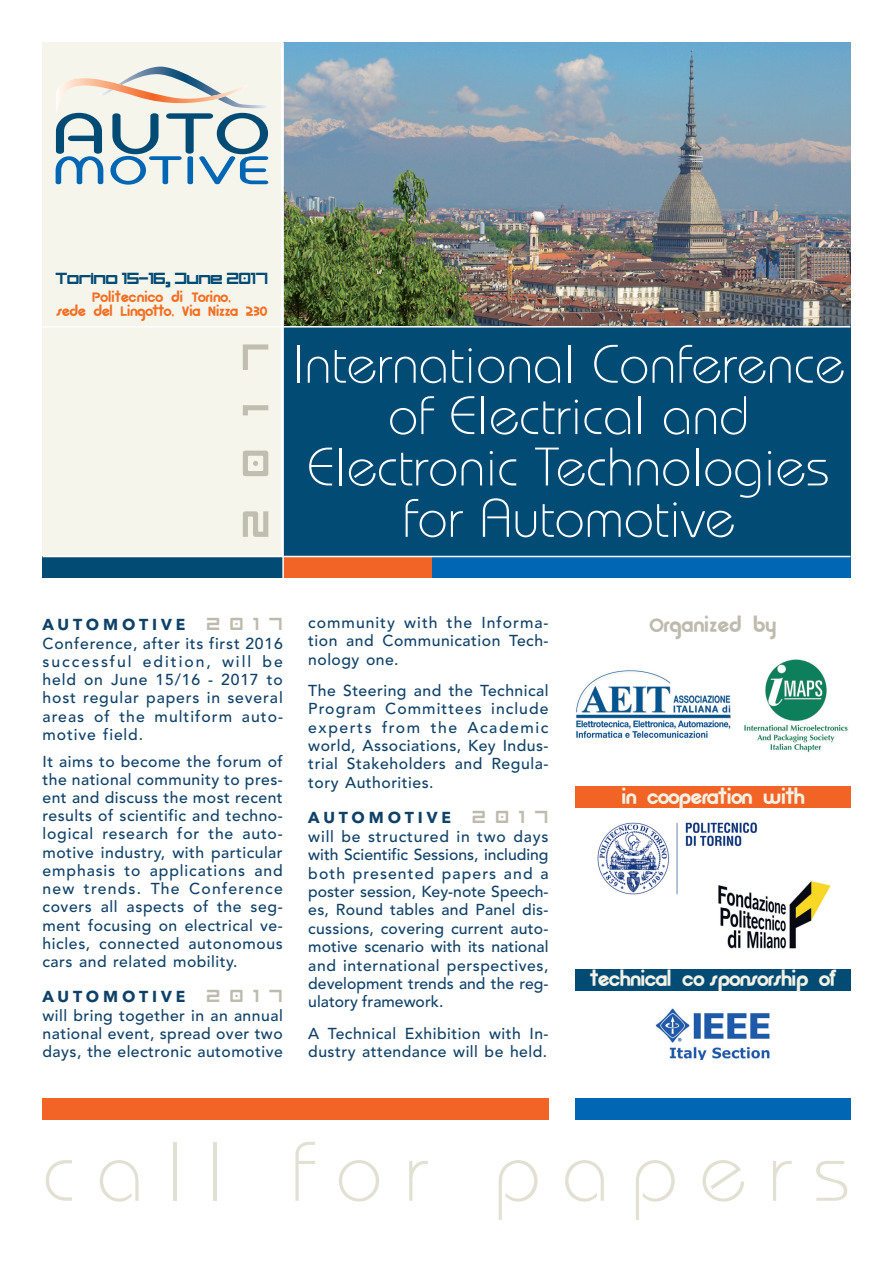
<style>
.page{position:relative;width:893px;height:1263px;background:#fff}
.page>*{position:absolute;margin:0;border:0;box-sizing:border-box;transform-origin:0 0}
.t1{font:300 84px "Brie";letter-spacing:.26em;color:#e1e0d3}
.t2{font:300 54px/51.3px "Brie";color:#fff;text-align:center}
.t3{font:39px "Linesquare Rounded Extended";letter-spacing:.25em;color:#bebbae}
.t4{font:36px "Linesquare Rounded Extended";letter-spacing:-.015em;color:#014b75}
.t5{font:27px "Gordon";letter-spacing:-.015em;color:#f4f2e5}
.t6{font:27px "Gordon";color:#bebbae}
.t7{font:18.75px/13.5px "Gordon";letter-spacing:-.015em;color:#f36e21;text-align:center}
.t8{font:500 15.75px/18.3px "Avenir";letter-spacing:.03em;color:#0e4168;text-align:justify}
.t9{font:700 15.75px "Avenir Next";letter-spacing:.25em;color:#0e4168}
</style>
<div class="page">
<img style="left:284px;top:43px;width:566px;height:283px">
<div style="left:43px;top:43px;width:238px;height:520px;background:#f6f5eb"></div>
<div style="left:283px;top:326px;width:567px;height:238px;background:#014b75"></div>
<svg style="left:55px;top:66px;width:213px;height:119px"></svg>
<div style="left:43px;top:556px;width:252px;height:22px;background:#014b75"></div>
<div style="left:284px;top:556px;width:148px;height:22px;background:#f26425"></div>
<div style="left:432px;top:556px;width:418px;height:22px;background:#0166b3"></div>
<svg style="left:243px;top:344px;width:25px;height:193px"></svg>
<hr style="left:282px;top:43px;width:2px;height:535px;background:#fff">
<hr style="left:43px;top:556px;width:807px;height:1px;background:#fff">
<hr style="left:43px;top:326px;width:807px;height:2px;background:#fff">
<img style="left:744px;top:659px;width:104px;height:94px">
<div style="left:43px;top:1098px;width:506px;height:21px;background:#f26425"></div>
<div style="left:575px;top:1098px;width:275px;height:21px;background:#0166b3"></div>
<img style="left:655px;top:1008px;width:115px;height:51px">
<img style="left:576px;top:670px;width:155px;height:68px">
<div style="left:575px;top:969px;width:275px;height:21px;background:#014b75"></div>
<div style="left:575px;top:786px;width:275px;height:22px;background:#f26425"></div>
<img style="left:597px;top:822px;width:161px;height:73px">
<img style="left:712px;top:879px;width:119px;height:70px">
<h3 class="t4" style="left:56px;top:251px;width:214px">Torino 15-16, June 2017</h3>
<p class="t7" style="left:56px;top:292px;width:213px">Politecnico di Torino,<br>sede del Lingotto, Via Nizza 230</p>
<h2 class="t2" style="left:292px;top:344px;width:554px">International Conference of Electrical and<br>Electronic Technologies for Automotive</h2>
<p class="t9" style="left:43px;top:616px;width:144px">AUTOMOTIVE</p>
<h3 class="t3" style="left:207px;top:594px;width:77px">2017</h3>
<p class="t8" style="left:43px;top:636px;width:242px">Conference, after its first 2016 successful edition, will be held on June 15/16 - 2017 to host regular papers in several areas of the multiform auto&shy;motive field.</p>
<p class="t8" style="left:43px;top:754px;width:242px">It aims to become the forum of the national community to pres&shy;ent and discuss the most recent results of scientific and techno&shy;logical research for the auto&shy;motive industry, with particular emphasis to applications and new trends. The Conference covers all aspects of the seg&shy;ment focusing on electrical ve&shy;hicles, connected autonomous cars and related mobility.</p>
<p class="t9" style="left:43px;top:988px;width:144px">AUTOMOTIVE</p>
<h3 class="t3" style="left:207px;top:966px;width:77px">2017</h3>
<p class="t8" style="left:43px;top:1008px;width:242px">will bring together in an annual national event, spread over two days, the electronic automotive</p>
<p class="t8" style="left:308px;top:615px;width:242px">community with the Informa&shy;tion and Communication Tech&shy;nology one.</p>
<p class="t8" style="left:308px;top:683px;width:242px">The Steering and the Technical Program Committees include experts from the Academic world, Associations, Key Indus&shy;trial Stakeholders and Regula&shy;tory Authorities.</p>
<p class="t9" style="left:308px;top:809px;width:144px">AUTOMOTIVE</p>
<h3 class="t3" style="left:473px;top:787px;width:77px">2017</h3>
<p class="t8" style="left:308px;top:829px;width:242px">will be structured in two days with Scientific Sessions, including both presented papers and a poster session, Key-note Speech&shy;es, Round tables and Panel dis&shy;cussions, covering current auto&shy;motive scenario with its national and international perspectives, development trends and the reg&shy;ulatory framework.</p>
<p class="t8" style="left:308px;top:1026px;width:242px">A Technical Exhibition with In&shy;dustry attendance will be held.</p>
<h3 class="t6" style="left:649px;top:616px;width:128px">Organized by</h3>
<h3 class="t5" style="left:621px;top:787px;width:185px">in cooperation with</h3>
<h3 class="t5" style="left:590px;top:970px;width:247px">technical co-sponsorship of</h3>
<h1 class="t1" style="left:43px;top:1142px;width:809px">call for papers</h1>
</div>
